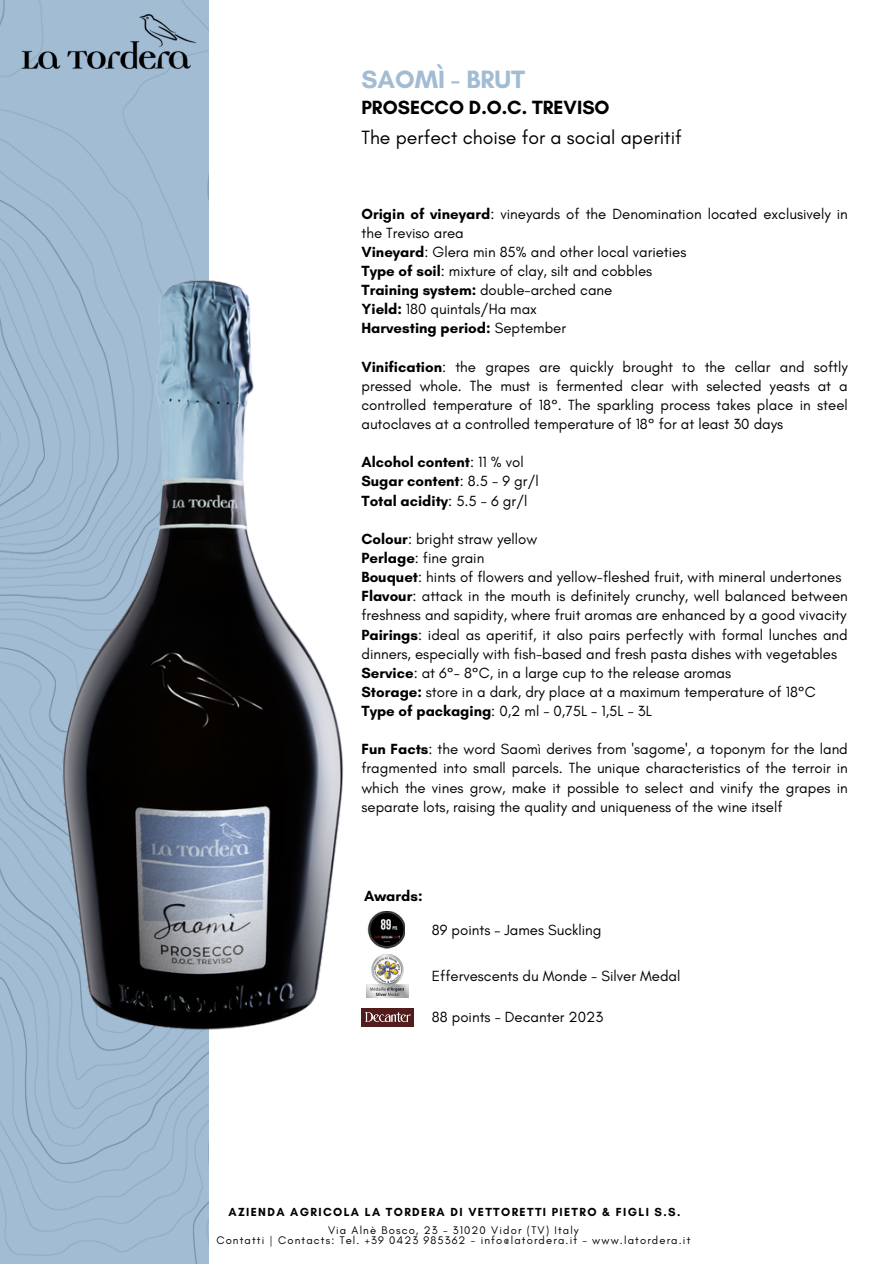
<style>
.page{position:relative;width:894px;height:1264px;background:#fff}
.page>*{position:absolute;margin:0;border:0;box-sizing:border-box;transform-origin:0 0}
.t1{font:700 25.5px "Glacial Indifference";color:#a2bcd4}
.t2{font:19.5px/30.3px "Glacial Indifference";color:#000}
.t3{font:15px/19.2px "Glacial Indifference";color:#000}
.t4{font:700 15px/19.2px "Glacial Indifference";color:#000}
.t5{font:700 11.85px "Glacial Indifference";letter-spacing:.115em;color:#000}
.t6{font:11.25px "Glacial Indifference";letter-spacing:.1em;color:#000}
.s1{font-weight:700}
.s2{font-weight:400}
</style>
<div class="page">
<img style="left:367px;top:911px;width:37px;height:38px">
<div style="left:361px;top:1008px;width:53px;height:18px;background:#521c1c"></div>
<img style="left:365px;top:1012px;width:45px;height:9px">
<img style="left:367px;top:954px;width:41px;height:43px">
<div style="left:0;top:77px;width:208px;height:1186px;background:#a2bcd4"></div>
<img style="left:0;top:233px;width:344px;height:800px">
<img style="left:0;top:0;width:209px;height:77px">
<h1 class="t1" style="left:361px;top:64px;width:165px">SAOMÌ - BRUT</h1>
<h2 class="t2" style="left:361px;top:92px;width:322px"><span class="s1">PROSECCO D.O.C. TREVISO<br></span>The perfect choise for a social aperitif</h2>
<h4 class="t3" style="left:361px;top:204px;width:487px"><span class="s1">Origin of vineyard</span>: vineyards of the Denomination located exclusively in the Treviso area<br><span class="s1">Vineyard</span>: Glera min 85% and other local varieties<br><span class="s1">Type of soil</span>: mixture of clay, silt and cobbles<br><span class="s1">Training system:</span> double-arched cane<br><span class="s1">Yield:</span> 180 quintals/Ha max<br><span class="s1">Harvesting period:</span> September</h4>
<h4 class="t3" style="left:361px;top:357px;width:487px;text-align:justify"><span class="s1">Vinification</span>: the grapes are quickly brought to the cellar and softly pressed whole. The must is fermented clear with selected yeasts at a controlled temperature of 18°. The sparkling process takes place in steel autoclaves at a controlled temperature of 18° for at least 30 days</h4>
<h4 class="t4" style="left:361px;top:452px;width:179px">Alcohol content<span class="s2">: 11 % vol<br></span>Sugar content<span class="s2">: 8.5 - 9 gr/l<br></span>Total acidity<span class="s2">: 5.5 - 6 gr/l</span></h4>
<h4 class="t3" style="left:361px;top:529px;width:487px"><span class="s1">Colour</span>: bright straw yellow<br><span class="s1">Perlage</span>: fine grain<br><span class="s1">Bouquet</span>: hints of flowers and yellow-fleshed fruit, with mineral undertones <span class="s1">Flavour</span>: attack in the mouth is definitely crunchy, well balanced between freshness and sapidity, where fruit aromas are enhanced by a good vivacity <span class="s1">Pairings</span>: ideal as aperitif, it also pairs perfectly with formal lunches and dinners, especially with fish-based and fresh pasta dishes with vegetables <span class="s1">Service</span>: at 6°- 8°C, in a large cup to the release aromas<br><span class="s1">Storage:</span> store in a dark, dry place at a maximum temperature of 18°C <span class="s1">Type of packaging</span>: 0,2 ml - 0,75L - 1,5L - 3L</h4>
<h4 class="t3" style="left:361px;top:739px;width:487px;text-align:justify"><span class="s1">Fun Facts</span>: the word Saomì derives from 'sagome', a toponym for the land fragmented into small parcels. The unique characteristics of the terroir in which the vines grow, make it possible to select and vinify the grapes in separate lots, raising the quality and uniqueness of the wine itself</h4>
<p class="t4" style="left:364px;top:886px;width:60px">Awards:</p>
<p class="t3" style="left:432px;top:919px;width:171px">89 points – James Suckling</p>
<h4 class="t3" style="left:432px;top:966px;width:250px">Effervescents du Monde - Silver Medal</h4>
<p class="t3" style="left:432px;top:1006px;width:173px">88 points - Decanter 2023</p>
<h3 class="t5" style="left:228px;top:1204px;width:453px">AZIENDA AGRICOLA LA TORDERA DI VETTORETTI PIETRO &amp; FIGLI S.S.</h3>
<p class="t6" style="left:328px;top:1222px;width:252px">Via Alnè Bosco, 23 - 31020 Vidor (TV) Italy</p>
<h4 class="t6" style="left:216px;top:1233px;width:475px">Contatti | Contacts: Tel. +39 0423 985362 - info@latordera.it - www.latordera.it</h4>
</div>
